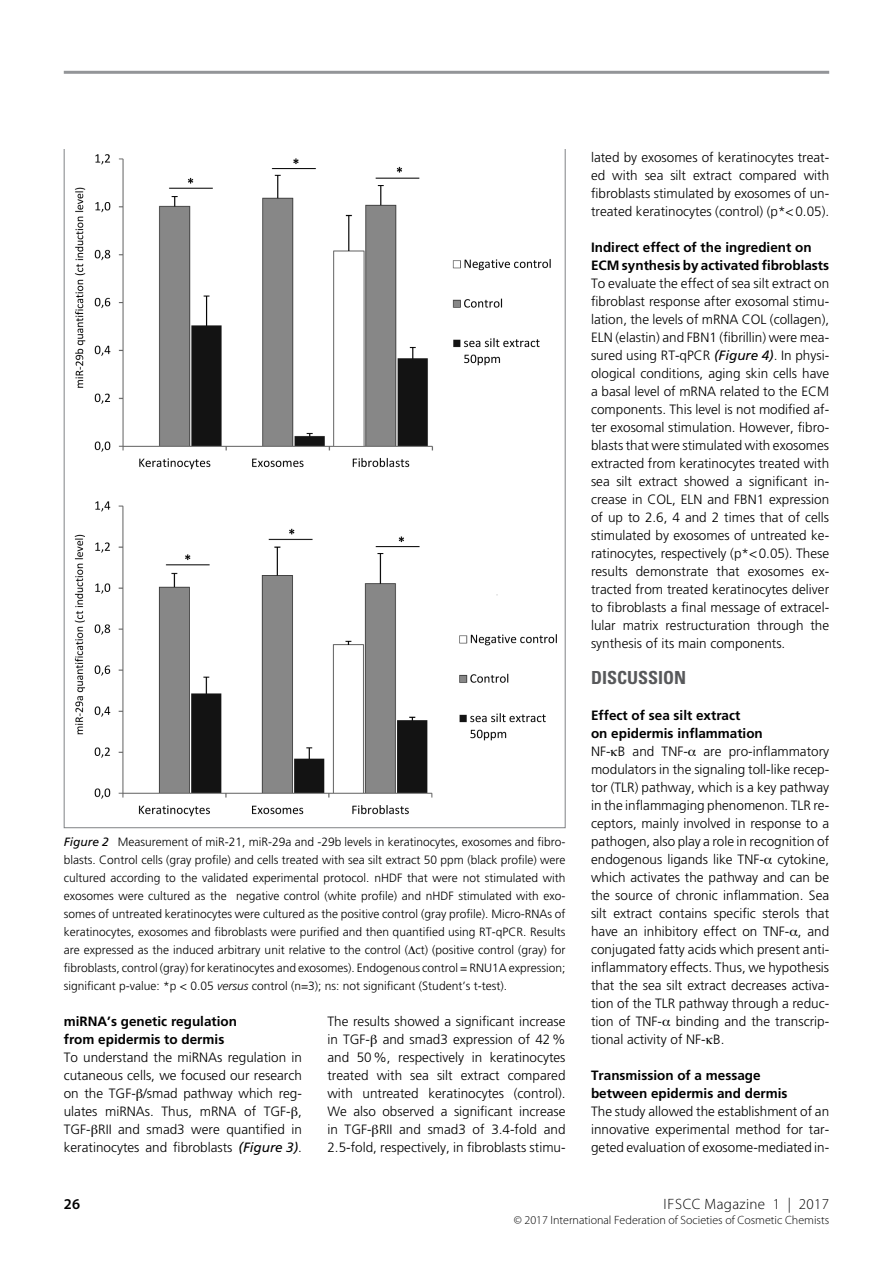
<style>
.page{position:relative;width:893px;height:1263px;background:#fff}
.page>*{position:absolute;margin:0;border:0;box-sizing:border-box;transform-origin:0 0}
.t1{font:700 condensed 18px "Univers";color:#58595b}
.t2{font:300 15px "Myriad Pro";letter-spacing:.025em;color:#000}
.t3{font:600 15px "Myriad Pro";color:#000}
.t4{font:300 13.5px/18px "Frutiger";color:#000;text-align:justify}
.t5{font:700 13.5px/18px "Frutiger";color:#000}
.t6{font:300 12px/18px "Frutiger";color:#000;text-align:justify}
.t7{font:300 12px "Myriad Pro";color:#000}
.s1{font-weight:400;font-style:italic}
.s2{font-style:italic}
</style>
<div class="page">
<hr style="left:64px;top:71px;width:765px;height:3px;background:#939598">
<img style="left:74px;top:154px;width:477px;height:316px">
<img style="left:74px;top:501px;width:483px;height:316px">
<p class="t6" style="left:64px;top:833px;width:503px"><span class="s1">Figure 2</span> Measurement of miR-21, miR-29a and -29b levels in keratinocytes, exosomes and fibro&shy;blasts. Control cells (gray profile) and cells treated with sea silt extract 50 ppm (black profile) were cultured according to the validated experimental protocol. nHDF that were not stimulated with exosomes were cultured as the negative control (white profile) and nHDF stimulated with exo&shy;somes of untreated keratinocytes were cultured as the positive control (gray profile). Micro-RNAs of keratinocytes, exosomes and fibroblasts were purified and then quantified using RT-qPCR. Results are expressed as the induced arbitrary unit relative to the control ( ct) (positive control (gray) for fibroblasts, control (gray) for keratinocytes and exosomes). Endogenous control = RNU1A expression; significant p-value: *p &lt; 0.05 <span class="s2">versus</span> control (n=3); ns: not significant (Student’s t-test).</p>
<p class="t5" style="left:64px;top:1012px;width:175px">miRNA’s genetic regulation from epidermis to dermis</p>
<p class="t4" style="left:64px;top:1048px;width:240px">To understand the miRNAs regulation in cutaneous cells, we focused our research on the TGF- /smad pathway which reg&shy;ulates miRNAs. Thus, mRNA of TGF- , TGF- RII and smad3 were quantified in keratinocytes and fibroblasts <span class="s1">(Figure 3)</span>.</p>
<p class="t4" style="left:327px;top:1012px;width:240px">The results showed a significant increase in TGF- and smad3 expression of 42% and 50%, respectively in keratinocytes treated with sea silt extract compared with untreated keratinocytes (control).<br>We also observed a significant increase in TGF- RII and smad3 of 3.4-fold and 2.5-fold, respectively, in fibroblasts stimu-</p>
<p class="t4" style="left:591px;top:148px;width:240px">lated by exosomes of keratinocytes treat&shy;ed with sea silt extract compared with fibroblasts stimulated by exosomes of un&shy;treated keratinocytes (control) (p*&lt;0.05).</p>
<p class="t5" style="left:591px;top:238px;width:240px">Indirect effect of the ingredient on<br>ECM synthesis by activated fibroblasts</p>
<p class="t4" style="left:591px;top:274px;width:240px">To evaluate the effect of sea silt extract on fibroblast response after exosomal stimu&shy;lation, the levels of mRNA COL (collagen), ELN (elastin) and FBN1 (fibrillin) were mea&shy;sured using RT-qPCR <span class="s1">(Figure 4)</span>. In physi&shy;ological conditions, aging skin cells have a basal level of mRNA related to the ECM components. This level is not modified af&shy;ter exosomal stimulation. However, fibro&shy;blasts that were stimulated with exosomes extracted from keratinocytes treated with sea silt extract showed a significant in&shy;crease in COL, ELN and FBN1 expression of up to 2.6, 4 and 2 times that of cells stimulated by exosomes of untreated ke&shy;ratinocytes, respectively (p*&lt;0.05). These results demonstrate that exosomes ex&shy;tracted from treated keratinocytes deliver to fibroblasts a final message of extracel&shy;lular matrix restructuration through the synthesis of its main components.</p>
<h1 class="t1" style="left:591px;top:667px;width:97px">DISCUSSION</h1>
<p class="t5" style="left:591px;top:706px;width:173px">Effect of sea silt extract<br>on epidermis inflammation</p>
<p class="t4" style="left:591px;top:742px;width:240px">NF- B and TNF- are pro-inflammatory modulators in the signaling toll-like recep&shy;tor (TLR) pathway, which is a key pathway in the inflammaging phenomenon. TLR re&shy;ceptors, mainly involved in response to a pathogen, also play a role in recognition of endogenous ligands like TNF- cytokine, which activates the pathway and can be the source of chronic inflammation. Sea silt extract contains specific sterols that have an inhibitory effect on TNF- , and conjugated fatty acids which present anti&shy;inflammatory effects. Thus, we hypothesis that the sea silt extract decreases activa&shy;tion of the TLR pathway through a reduc&shy;tion of TNF- binding and the transcrip&shy;tional activity of NF- B.</p>
<p class="t5" style="left:591px;top:1066px;width:198px">Transmission of a message between epidermis and dermis</p>
<p class="t4" style="left:591px;top:1102px;width:240px">The study allowed the establishment of an innovative experimental method for tar&shy;geted evaluation of exosome-mediated in-</p>
<p class="t3" style="left:64px;top:1195px;width:18px">26</p>
<p class="t2" style="left:664px;top:1196px;width:167px">IFSCC Magazine 1 | 2017</p>
<p class="t7" style="left:514px;top:1214px;width:317px">© 2017 International Federation of Societies of Cosmetic Chemists</p>
</div>
